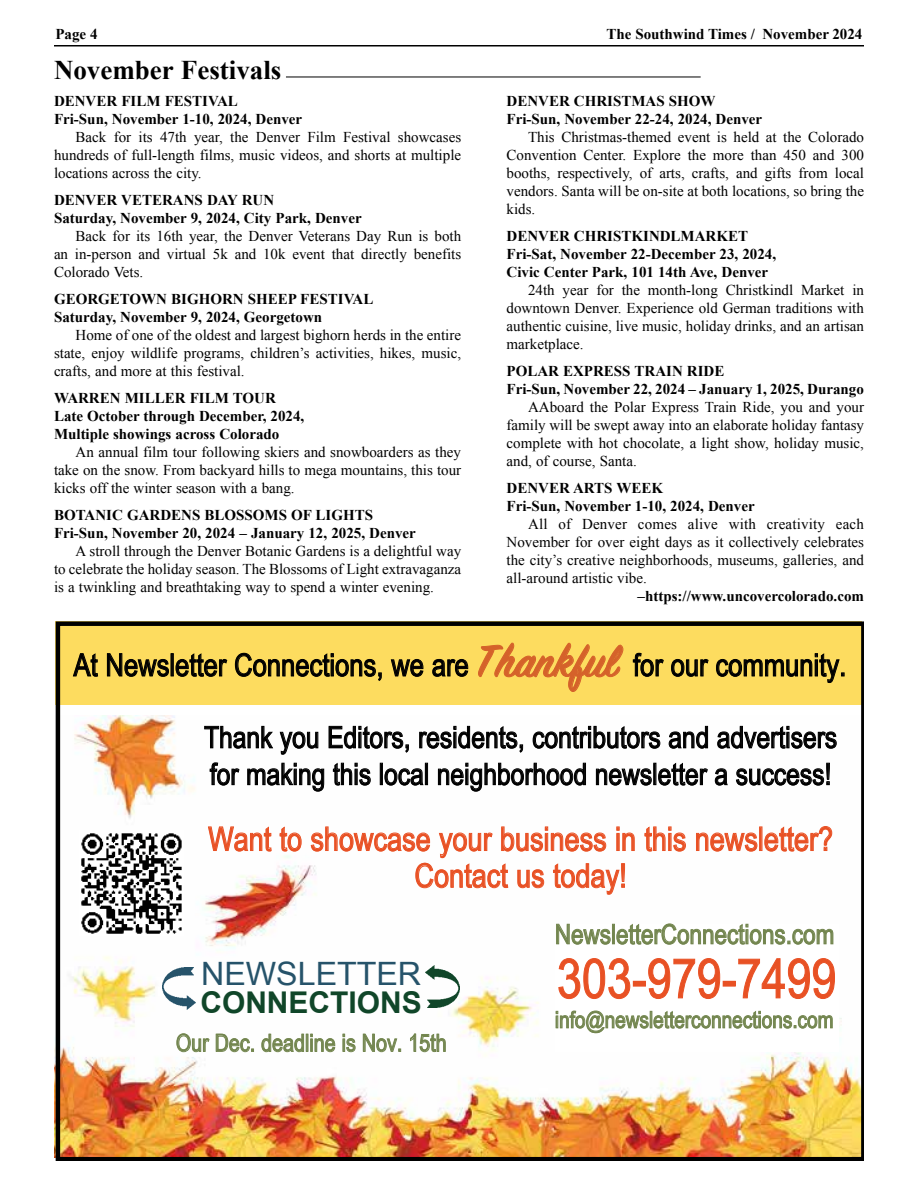
<style>
.page{position:relative;width:918px;height:1188px;background:#fff}
.page>*{position:absolute;margin:0;border:0;box-sizing:border-box;transform-origin:0 0}
.t1{font:54.75px "Arial Narrow";color:#e85124}
.t2{font:33px/36.9px "Arial Narrow";color:#e85124;text-align:center}
.t3{font:32.25px "Arial";color:#26536a}
.t4{font:31.2px "Arial Narrow";color:#000}
.t5{font:30px/36.9px "Arial Narrow";color:#000}
.t6{font:700 30px "Arial";color:#104629}
.t7{font:27.3px "Arial Narrow";color:#72854e}
.t8{font:700 27px "Times New Roman";color:#000}
.t9{font:24px "Arial Narrow";color:#72854e}
.t10{font:23.1px "Arial Narrow";color:#72854e}
.t11{font:15px/18px "Times New Roman";color:#000;text-align:justify}
.t12{font:700 15px/18px "Times New Roman";color:#000}
.s1{font-family:"Sign Painter House Script";font-weight:600;font-size:49.8px;color:#d5622a}
</style>
<div class="page">
<hr style="left:54px;top:45px;width:810px;height:1px;background:#000">
<svg style="left:56px;top:621px;width:808px;height:540px"></svg>
<div style="left:555px;top:924px;width:284px;height:127px;background:#fff"></div>
<img style="left:80px;top:830px;width:104px;height:106px">
<div style="left:153px;top:952px;width:316px;height:72px;background:#fff"></div>
<img style="left:163px;top:968px;width:33px;height:42px">
<img style="left:426px;top:966px;width:33px;height:42px">
<hr style="left:286px;top:77px;width:415px;height:1px;background:#000">
<p class="t12" style="left:56px;top:24px;width:44px">Page 4</p>
<p class="t12" style="left:607px;top:24px;width:257px">The Southwind Times / November 2024</p>
<h3 class="t8" style="left:54px;top:52px;width:229px">November Festivals</h3>
<p class="t12" style="left:54px;top:92px;width:250px">DENVER FILM FESTIVAL<br>Fri-Sun, November 1-10, 2024, Denver</p>
<p class="t11" style="left:54px;top:128px;width:409px;text-indent:22px">Back for its 47th year, the Denver Film Festival showcases hundreds of full-length films, music videos, and shorts at multiple locations across the city.</p>
<p class="t12" style="left:54px;top:191px;width:309px">DENVER VETERANS DAY RUN<br>Saturday, November 9, 2024, City Park, Denver</p>
<p class="t11" style="left:54px;top:227px;width:409px;text-indent:22px">Back for its 16th year, the Denver Veterans Day Run is both an in-person and virtual 5k and 10k event that directly benefits Colorado Vets.</p>
<p class="t12" style="left:54px;top:290px;width:321px">GEORGETOWN BIGHORN SHEEP FESTIVAL<br>Saturday, November 9, 2024, Georgetown</p>
<p class="t11" style="left:54px;top:326px;width:409px;text-indent:22px">Home of one of the oldest and largest bighorn herds in the entire state, enjoy wildlife programs, children’s activities, hikes, music, crafts, and more at this festival.</p>
<p class="t12" style="left:54px;top:389px;width:252px">WARREN MILLER FILM TOUR<br>Late October through December, 2024,<br>Multiple showings across Colorado</p>
<p class="t11" style="left:54px;top:443px;width:409px;text-indent:22px">An annual film tour following skiers and snowboarders as they take on the snow. From backyard hills to mega mountains, this tour kicks off the winter season with a bang.</p>
<p class="t12" style="left:54px;top:506px;width:363px">BOTANIC GARDENS BLOSSOMS OF LIGHTS<br>Fri-Sun, November 20, 2024 – January 12, 2025, Denver</p>
<p class="t11" style="left:54px;top:542px;width:409px;text-indent:22px">A stroll through the Denver Botanic Gardens is a delightful way to celebrate the holiday season. The Blossoms of Light extravaganza is a twinkling and breathtaking way to spend a winter evening.</p>
<p class="t12" style="left:507px;top:92px;width:257px">DENVER CHRISTMAS SHOW<br>Fri-Sun, November 22-24, 2024, Denver</p>
<p class="t11" style="left:507px;top:128px;width:359px;text-indent:22px">This Christmas-themed event is held at the Colorado Convention Center. Explore the more than 450 and 300 booths, respectively, of arts, crafts, and gifts from local vendors. Santa will be on-site at both locations, so bring the kids.</p>
<p class="t12" style="left:507px;top:227px;width:271px">DENVER CHRISTKINDLMARKET<br>Fri-Sat, November 22-December 23, 2024,<br>Civic Center Park, 101 14th Ave, Denver</p>
<p class="t11" style="left:507px;top:281px;width:359px;text-indent:22px">24th year for the month-long Christkindl Market in downtown Denver. Experience old German traditions with authentic cuisine, live music, holiday drinks, and an artisan marketplace.</p>
<p class="t12" style="left:507px;top:362px;width:359px">POLAR EXPRESS TRAIN RIDE<br>Fri-Sun, November 22, 2024 – January 1, 2025, Durango</p>
<p class="t11" style="left:507px;top:398px;width:359px;text-indent:22px">AAboard the Polar Express Train Ride, you and your family will be swept away into an elaborate holiday fantasy complete with hot chocolate, a light show, holiday music, and, of course, Santa.</p>
<p class="t12" style="left:507px;top:479px;width:250px">DENVER ARTS WEEK<br>Fri-Sun, November 1-10, 2024, Denver</p>
<p class="t11" style="left:507px;top:515px;width:359px;text-indent:22px">All of Denver comes alive with creativity each November for over eight days as it collectively celebrates the city’s creative neighborhoods, museums, galleries, and all-around artistic vibe.</p>
<p class="t12" style="left:638px;top:587px;width:228px">–https://www.uncovercolorado.com</p>
<h3 class="t4" style="left:74px;top:642px;width:774px">At Newsletter Connections, we are <span class="s1">Thankful</span> for our community.</h3>
<h3 class="t5" style="left:204px;top:718px;width:635px">Thank you Editors, residents, contributors and advertisers for making this local neighborhood newsletter a success!</h3>
<h2 class="t2" style="left:208px;top:819px;width:627px">Want to showcase your business in this newsletter?<br>Contact us today!</h2>
<h3 class="t3" style="left:201px;top:956px;width:222px">NEWSLETTER</h3>
<h3 class="t6" style="left:200px;top:986px;width:223px">CONNECTIONS</h3>
<h3 class="t9" style="left:176px;top:1025px;width:272px">Our Dec. deadline is Nov. 15th</h3>
<h3 class="t7" style="left:555px;top:914px;width:281px">NewsletterConnections.com</h3>
<h1 class="t1" style="left:557px;top:938px;width:281px">303-979-7499</h1>
<h3 class="t10" style="left:555px;top:1003px;width:280px">info@newsletterconnections.com</h3>
</div>
